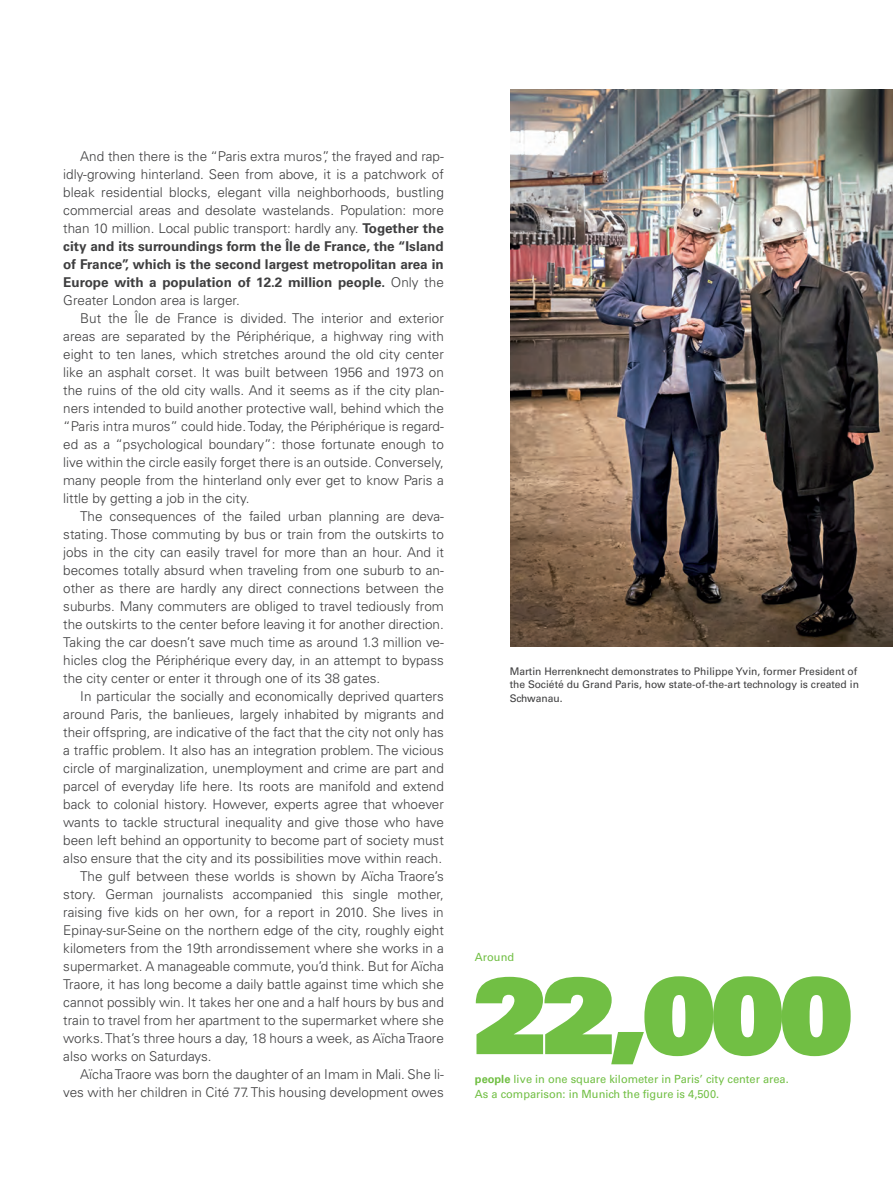
<style>
.page{position:relative;width:893px;height:1191px;background:#fff}
.page>*{position:absolute;margin:0;border:0;box-sizing:border-box;transform-origin:0 0}
.t1{font:105px "Univers LT Pro 85 X Black";color:#71bf44}
.t2{font:300 13.5px/18px "Univers LT Pro 45";color:#3e3e3f;text-align:justify}
.t3{font:700 13.5px/18px "Univers LT Pro 65";color:#3e3e3f;text-align:justify}
.t4{font:11.25px/15px "Univers LT Pro 55 Roman";color:#71bf44}
.t5{font:10.5px/13.5px "Univers LT Pro 55 Roman";color:#3e3e3f}
.s1{font-family:"Univers LT Pro 65";font-weight:700}
.s2{font-family:"Univers LT Pro 45";font-weight:300}
</style>
<div class="page">
<img style="left:510px;top:89px;width:383px;height:557px">
<p class="t2" style="left:63px;top:147px;width:382px;text-indent:17px">And then there is the “Paris extra muros”, the frayed and rap&shy;idly-growing hinterland. Seen from above, it is a patchwork of bleak residential blocks, elegant villa neighborhoods, bustling commercial areas and desolate wastelands. Population: more than 10 million. Local public transport: hardly any. <span class="s1">Together the</span></p>
<p class="t3" style="left:63px;top:237px;width:382px">city and its surroundings form the Île de France, the “Island of France”, which is the second largest metropolitan area in Europe with a population of 12.2 million people. <span class="s2">Only the</span></p>
<p class="t2" style="left:63px;top:291px;width:178px">Greater London area is larger.</p>
<p class="t2" style="left:80px;top:309px;width:365px">But the Île de France is divided. The interior and exterior</p>
<p class="t2" style="left:63px;top:327px;width:382px">areas are separated by the Périphérique, a highway ring with</p>
<p class="t2" style="left:63px;top:345px;width:382px">eight to ten lanes, which stretches around the old city center</p>
<p class="t2" style="left:63px;top:363px;width:382px">like an asphalt corset. It was built between 1956 and 1973 on</p>
<p class="t2" style="left:63px;top:381px;width:382px">the ruins of the old city walls. And it seems as if the city plan-</p>
<p class="t2" style="left:63px;top:399px;width:382px">ners intended to build another protective wall, behind which the</p>
<p class="t2" style="left:63px;top:417px;width:382px">“Paris intra muros” could hide. Today, the Périphérique is regard-</p>
<p class="t2" style="left:63px;top:435px;width:382px">ed as a “psychological boundary”: those fortunate enough to</p>
<p class="t2" style="left:63px;top:453px;width:382px">live within the circle easily forget there is an outside. Conversely,</p>
<p class="t2" style="left:63px;top:471px;width:382px">many people from the hinterland only ever get to know Paris a</p>
<p class="t2" style="left:63px;top:489px;width:188px">little by getting a job in the city.</p>
<p class="t2" style="left:80px;top:507px;width:365px">The consequences of the failed urban planning are deva-</p>
<p class="t2" style="left:63px;top:525px;width:382px">stating. Those commuting by bus or train from the outskirts to</p>
<p class="t2" style="left:63px;top:543px;width:382px">jobs in the city can easily travel for more than an hour. And it</p>
<p class="t2" style="left:63px;top:561px;width:382px">becomes totally absurd when traveling from one suburb to an-</p>
<p class="t2" style="left:63px;top:579px;width:382px">other as there are hardly any direct connections between the</p>
<p class="t2" style="left:63px;top:597px;width:382px">suburbs. Many commuters are obliged to travel tediously from</p>
<p class="t2" style="left:63px;top:615px;width:382px">the outskirts to the center before leaving it for another direction.</p>
<p class="t2" style="left:63px;top:633px;width:382px">Taking the car doesn’t save much time as around 1.3 million ve-</p>
<p class="t2" style="left:63px;top:651px;width:382px">hicles clog the Périphérique every day, in an attempt to bypass</p>
<p class="t2" style="left:63px;top:669px;width:319px">the city center or enter it through one of its 38 gates.</p>
<p class="t2" style="left:80px;top:687px;width:365px">In particular the socially and economically deprived quarters</p>
<p class="t2" style="left:63px;top:705px;width:382px">around Paris, the banlieues, largely inhabited by migrants and</p>
<p class="t2" style="left:63px;top:723px;width:382px">their offspring, are indicative of the fact that the city not only has</p>
<p class="t2" style="left:63px;top:741px;width:382px">a traffic problem. It also has an integration problem. The vicious</p>
<p class="t2" style="left:63px;top:759px;width:382px">circle of marginalization, unemployment and crime are part and</p>
<p class="t2" style="left:63px;top:777px;width:382px">parcel of everyday life here. Its roots are manifold and extend</p>
<p class="t2" style="left:63px;top:795px;width:382px">back to colonial history. However, experts agree that whoever</p>
<p class="t2" style="left:63px;top:813px;width:382px">wants to tackle structural inequality and give those who have</p>
<p class="t2" style="left:63px;top:831px;width:382px">been left behind an opportunity to become part of society must</p>
<p class="t2" style="left:63px;top:849px;width:380px">also ensure that the city and its possibilities move within reach.</p>
<p class="t2" style="left:80px;top:867px;width:365px">The gulf between these worlds is shown by Aïcha Traore’s</p>
<p class="t2" style="left:63px;top:885px;width:382px">story. German journalists accompanied this single mother,</p>
<p class="t2" style="left:63px;top:903px;width:382px">raising five kids on her own, for a report in 2010. She lives in</p>
<p class="t2" style="left:63px;top:921px;width:382px">Epinay-sur-Seine on the northern edge of the city, roughly eight</p>
<p class="t2" style="left:63px;top:939px;width:382px">kilometers from the 19th arrondissement where she works in a</p>
<p class="t2" style="left:63px;top:957px;width:382px">supermarket. A manageable commute, you’d think. But for Aïcha</p>
<p class="t2" style="left:63px;top:975px;width:382px">Traore, it has long become a daily battle against time which she</p>
<p class="t2" style="left:63px;top:993px;width:382px">cannot possibly win. It takes her one and a half hours by bus and</p>
<p class="t2" style="left:63px;top:1011px;width:382px">train to travel from her apartment to the supermarket where she</p>
<p class="t2" style="left:63px;top:1029px;width:382px">works. That’s three hours a day, 18 hours a week, as Aïcha Traore</p>
<p class="t2" style="left:63px;top:1047px;width:150px">also works on Saturdays.</p>
<p class="t2" style="left:80px;top:1065px;width:365px">Aïcha Traore was born the daughter of an Imam in Mali. She li-</p>
<p class="t2" style="left:63px;top:1083px;width:382px">ves with her children in Cité 77. This housing development owes</p>
<p class="t5" style="left:510px;top:663px;width:351px">Martin Herrenknecht demonstrates to Philippe Yvin, former President of the Société du Grand Paris, how state-of-the-art technology is created in<br>Schwanau.</p>
<p class="t4" style="left:475px;top:949px;width:41px">Around</p>
<h1 class="t1" style="left:473px;top:947px;width:382px">22,000</h1>
<p class="t4" style="left:475px;top:1070px;width:315px"><span class="s1">people</span> live in one square kilometer in Paris’ city center area.<br>As a comparison: in Munich the figure is 4,500.</p>
</div>
